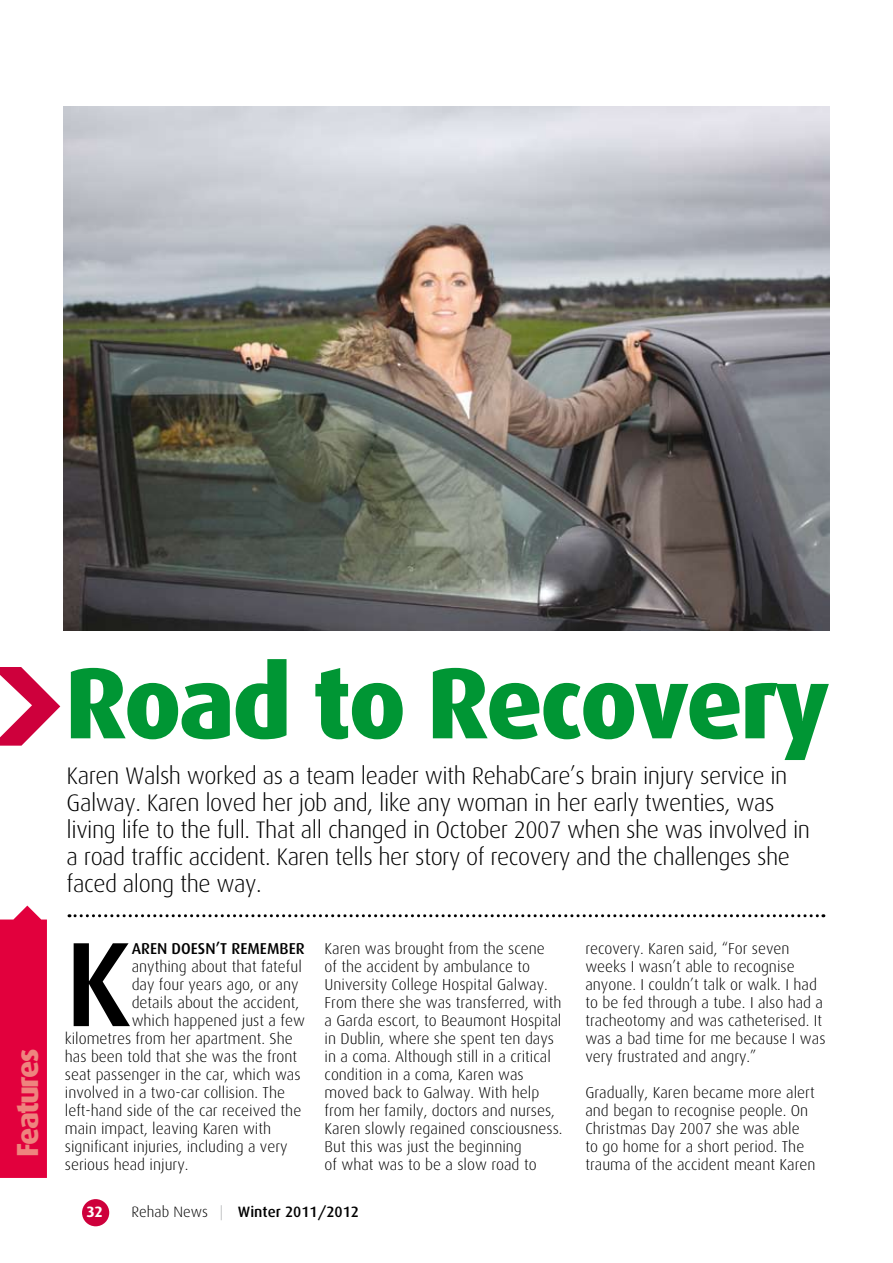
<style>
.page{position:relative;width:893px;height:1263px;background:#fff}
.page>*{position:absolute;margin:0;border:0;box-sizing:border-box;transform-origin:0 0}
.t1{font:500 120.45px "Dax";color:#000}
.t2{font:800 100.95px "Dax";letter-spacing:-.03em;color:#009634}
.t3{font:800 30.6px "Dax";letter-spacing:-.06em;color:#ee847e}
.t4{font:300 24px/27px "Dax";letter-spacing:-.02em;color:#000}
.t5{font:300 15.75px/18px "Dax";color:#000}
.t6{font:500 15.75px "Dax";color:#000}
.t7{font:500 15px "Dax";color:#000}
.t8{font:700 15px "Dax";color:#fff}
.s1{font-weight:300}
.s2{font-weight:300;color:#b1b3b4}
</style>
<div class="page">
<div style="left:0;top:905px;width:47px;height:273px;background:#e2003d"></div>
<svg style="left:0;top:667px;width:60px;height:79px"></svg>
<svg style="left:69px;top:914px;width:755px;height:3px"></svg>
<img style="left:64px;top:106px;width:765px;height:524px">
<div style="left:82px;top:1199px;width:27px;height:27px;background:#ce003c;border-radius:50%"></div>
<h3 class="t3" style="left:10px;top:1157px;width:109px;rotate:-90deg">Features</h3>
<h2 class="t2" style="left:65px;top:646px;width:766px">Road to Recovery</h2>
<p class="t4" style="left:67px;top:763px;width:745px">Karen Walsh worked as a team leader with RehabCare’s brain injury service in Galway. Karen loved her job and, like any woman in her early twenties, was living life to the full. That all changed in October 2007 when she was involved in a road traffic accident. Karen tells her story of recovery and the challenges she faced along the way.</p>
<h1 class="t1" style="left:65px;top:917px;width:68px">K</h1>
<p class="t6" style="left:132px;top:940px;width:174px">AREN DOESN’T REMEMBER</p>
<p class="t5" style="left:132px;top:958px;width:172px">anything about that fateful</p>
<p class="t5" style="left:132px;top:976px;width:168px">day four years ago, or any</p>
<p class="t5" style="left:132px;top:994px;width:169px">details about the accident,</p>
<p class="t5" style="left:132px;top:1012px;width:175px">which happened just a few</p>
<p class="t5" style="left:65px;top:1030px;width:229px">kilometres from her apartment. She</p>
<p class="t5" style="left:65px;top:1048px;width:234px">has been told that she was the front</p>
<p class="t5" style="left:65px;top:1066px;width:237px">seat passenger in the car, which was</p>
<p class="t5" style="left:65px;top:1084px;width:222px">involved in a two-car collision. The</p>
<p class="t5" style="left:65px;top:1102px;width:238px">left-hand side of the car received the</p>
<p class="t5" style="left:65px;top:1120px;width:208px">main impact, leaving Karen with</p>
<p class="t5" style="left:65px;top:1138px;width:224px">significant injuries, including a very</p>
<p class="t5" style="left:65px;top:1156px;width:125px">serious head injury.</p>
<p class="t5" style="left:325px;top:940px;width:239px">Karen was brought from the scene<br>of the accident by ambulance to University College Hospital Galway.<br>From there she was transferred, with a Garda escort, to Beaumont Hospital in Dublin, where she spent ten days in a coma. Although still in a critical condition in a coma, Karen was moved back to Galway. With help from her family, doctors and nurses, Karen slowly regained consciousness.<br>But this was just the beginning<br>of what was to be a slow road to</p>
<p class="t5" style="left:585px;top:940px;width:242px">recovery. Karen said, “For seven weeks I wasn’t able to recognise anyone. I couldn’t talk or walk. I had to be fed through a tube. I also had a tracheotomy and was catheterised. It was a bad time for me because I was very frustrated and angry.”</p>
<p class="t5" style="left:585px;top:1084px;width:232px">Gradually, Karen became more alert and began to recognise people. On Christmas Day 2007 she was able to go home for a short period. The trauma of the accident meant Karen</p>
<p class="t8" style="left:86px;top:1203px;width:18px">32</p>
<p class="t7" style="left:131px;top:1203px;width:229px"><span class="s1">Rehab News</span> <span class="s2">|</span> WINTER 2011/2012</p>
</div>
